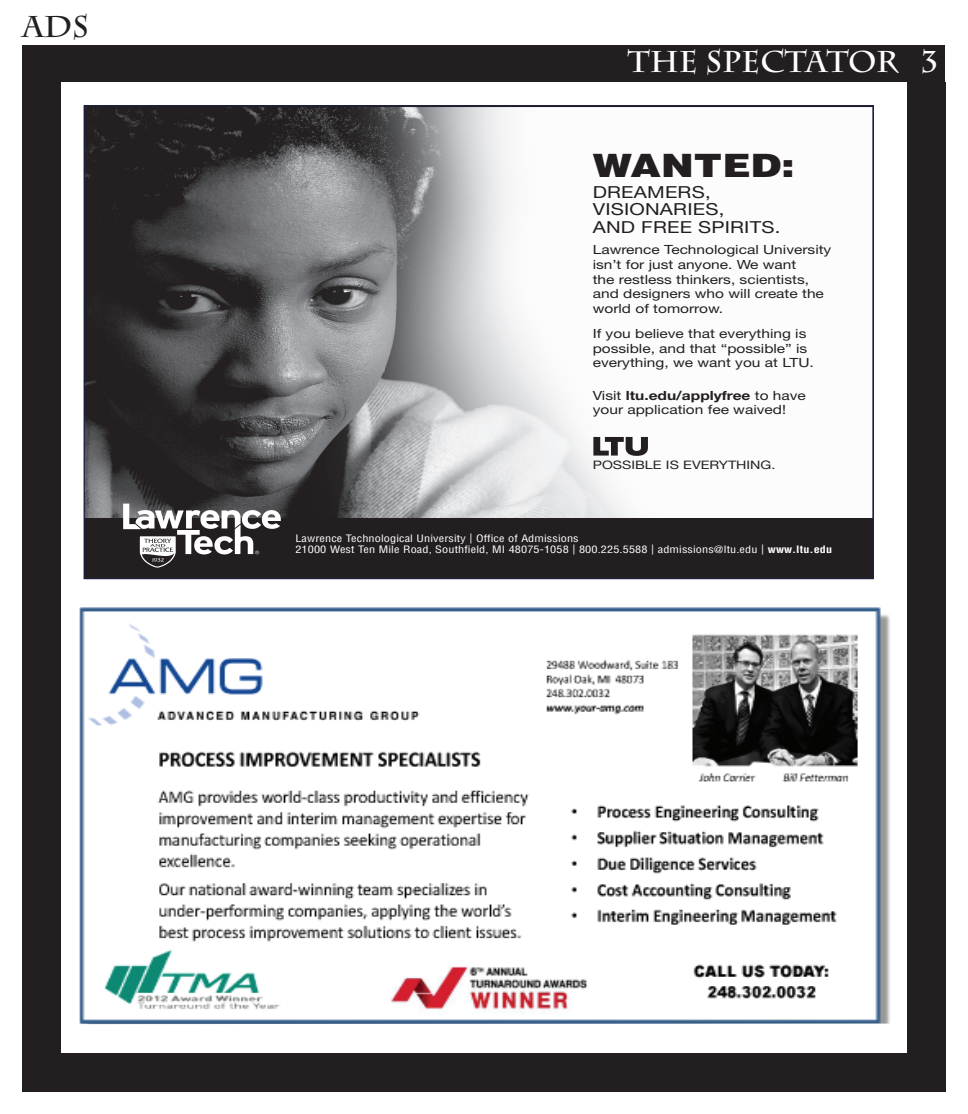
<style>
.page{position:relative;width:968px;height:1114px;background:#fff}
.page>*{position:absolute;margin:0;border:0;box-sizing:border-box;transform-origin:0 0}
.t1{font:900 32.12px "Helvetica";color:#231f20;scale:1.22 1}
.t2{font:700 30px "Charlemagne Std";letter-spacing:-.005em;color:#fff}
.t3{font:700 30px "Charlemagne Std";color:#231f20}
.t4{font:16.62px/17.5px "Helvetica Neue";letter-spacing:.01em;color:#231f20;scale:1.22 1}
.t5{font:12.62px/14.6px "Helvetica Neue";color:#231f20;scale:1.22 1}
.t6{font:11.75px "Helvetica Neue";color:#231f20;scale:1.22 1}
.t7{font:condensed 10px/11.8px "Helvetica";letter-spacing:.01em;color:#fff;scale:1.22 1}
.s1{font-weight:700}
</style>
<div class="page">
<div style="left:22px;top:46px;width:923px;height:36px;background:#231f20"></div>
<div style="left:22px;top:82px;width:39px;height:1009px;background:#231f20"></div>
<div style="left:907px;top:82px;width:38px;height:1009px;background:#231f20"></div>
<div style="left:22px;top:1053px;width:923px;height:38px;background:#231f20"></div>
<img style="left:79px;top:607px;width:811px;height:417px">
<svg style="left:86px;top:107px;width:785px;height:411px"></svg>
<img style="left:593px;top:436px;width:56px;height:21px">
<div style="left:84px;top:518px;width:789px;height:60px;background:#231f20"></div>
<img style="left:119px;top:502px;width:165px;height:66px">
<p class="t3" style="left:22px;top:10px;width:68px">ADS</p>
<p class="t2" style="left:627px;top:45px;width:312px">THE SPECTATOR 3</p>
<p class="t1" style="left:592px;top:145px;width:167px">WANTED:</p>
<p class="t4" style="left:592px;top:183px;width:155px">DREAMERS,<br>VISIONARIES,<br>AND FREE SPIRITS.</p>
<p class="t5" style="left:592px;top:242px;width:197px">Lawrence Technological University isn’t for just anyone. We want<br>the restless thinkers, scientists, and designers who will create the world of tomorrow.</p>
<p class="t5" style="left:592px;top:326px;width:183px">If you believe that everything is possible, and that “possible” is everything, we want you at LTU.</p>
<p class="t5" style="left:592px;top:388px;width:176px">Visit <span class="s1">ltu.edu/applyfree</span> to have your application fee waived!</p>
<p class="t6" style="left:592px;top:458px;width:151px">POSSIBLE IS EVERYTHING.</p>
<p class="t7" style="left:295px;top:532px;width:441px">Lawrence Technological University | Office of Admissions<br>21000 West Ten Mile Road, Southfield, MI 48075-1058 | 800.225.5588 | admissions@ltu.edu | <span class="s1">www.ltu.edu</span></p>
</div>
